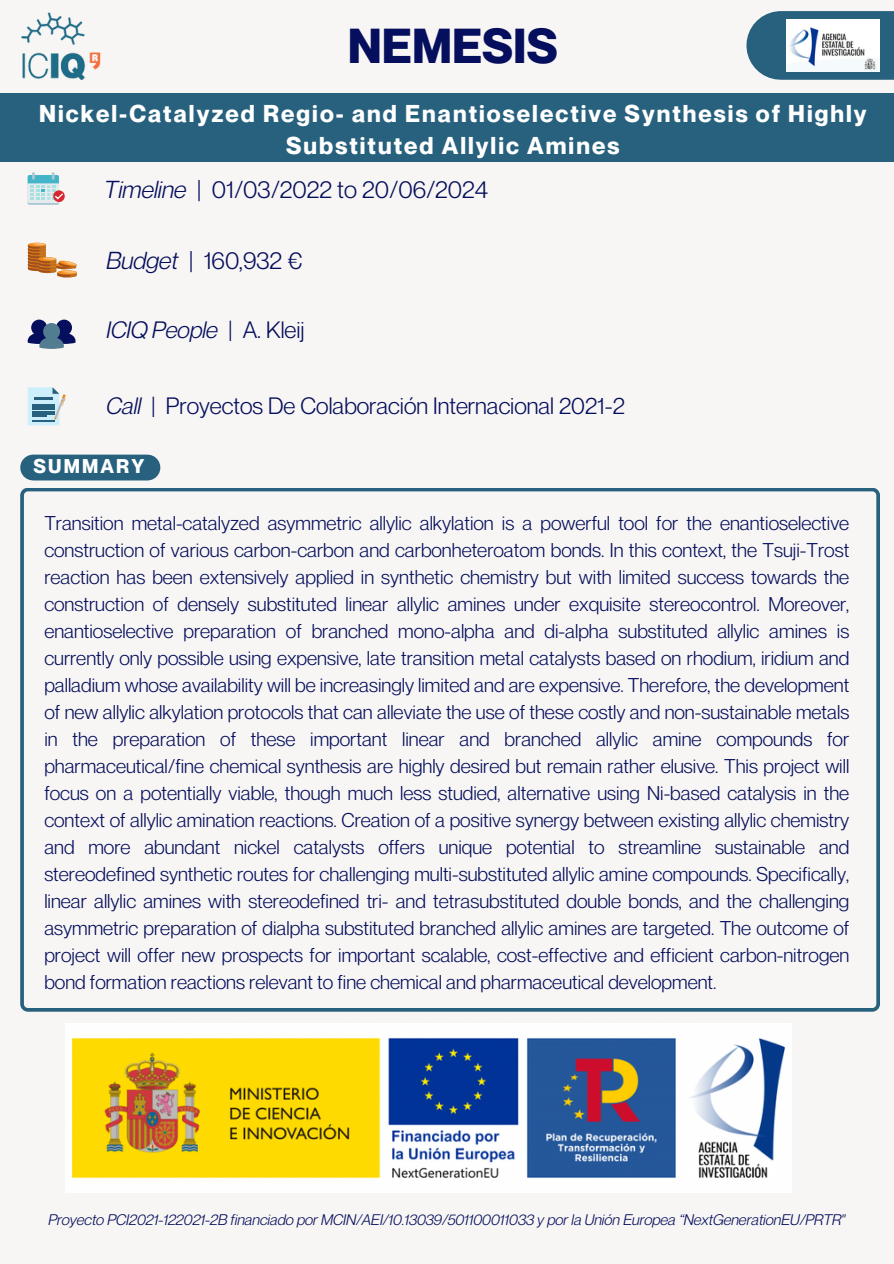
<style>
.page{position:relative;width:894px;height:1264px;background:#fff}
.page>*{position:absolute;margin:0;border:0;box-sizing:border-box;transform-origin:0 0}
.t1{font:700 48px "Neue Montreal";color:#060f5d}
.t2{font:24px "Neue Montreal";color:#060f5d}
.t3{font:700 23.85px/32.7px "Neue Montreal";letter-spacing:.085em;color:#fff;text-align:center}
.t4{font:23.1px "Neue Montreal";color:#060f5d}
.t5{font:italic 23.1px "Neue Montreal";color:#060f5d}
.t6{font:19.5px/27px "Neue Montreal";color:#060f5d;text-align:justify}
.t7{font:700 19.5px "Neue Montreal";letter-spacing:.11em;color:#fff}
.t8{font:italic 15px "Neue Montreal";color:#060f5d}
.s1{font-style:italic}
.s2{font-style:normal}
</style>
<div class="page">
<div style="left:0;top:0;width:893px;height:1263px;background:#f8f6f4"></div>
<div style="left:780px;top:11px;width:113px;height:69px;background:#27617d"></div>
<img style="left:21px;top:12px;width:80px;height:68px">
<div style="left:0;top:93px;width:893px;height:69px;background:#27617d"></div>
<div style="left:33px;top:454px;width:114px;height:26px;background:#27617d"></div>
<img style="left:786px;top:19px;width:93px;height:52px">
<svg style="left:20px;top:488px;width:859px;height:523px"></svg>
<img style="left:66px;top:1023px;width:725px;height:168px">
<svg style="left:28px;top:243px;width:49px;height:35px"></svg>
<div style="left:28px;top:177px;width:31px;height:28px;background:#aac7d4;border-radius:2px"></div>
<div style="left:28px;top:175px;width:31px;height:28px;background:#e6ecee;border-radius:2px"></div>
<svg style="left:53px;top:190px;width:12px;height:12px"></svg>
<svg style="left:28px;top:172px;width:36px;height:28px"></svg>
<svg style="left:28px;top:387px;width:38px;height:38px"></svg>
<svg style="left:28px;top:319px;width:48px;height:30px"></svg>
<h4 class="t1" style="left:347px;top:16px;width:211px">NEMESIS</h4>
<p class="t3" style="left:39px;top:96px;width:828px">Nickel-Catalyzed Regio- and Enantioselective Synthesis of Highly<br>Substituted Allylic Amines</p>
<h3 class="t2" style="left:104px;top:175px;width:385px"><span class="s1">Timeline</span> | 01/03/2022 to 20/06/2024</h3>
<p class="t2" style="left:107px;top:245px;width:197px"><span class="s1">Budget</span> | 160,932 €</p>
<p class="t5" style="left:107px;top:315px;width:200px">ICIQ People <span class="s2">| A. Kleij</span></p>
<p class="t4" style="left:107px;top:392px;width:519px"><span class="s1">Call</span> | Proyectos De Colaboración Internacional 2021-2</p>
<h3 class="t7" style="left:33px;top:454px;width:112px">SUMMARY</h3>
<p class="t6" style="left:44px;top:509px;width:806px">Transition metal-catalyzed asymmetric allylic alkylation is a powerful tool for the enantioselective construction of various carbon-carbon and carbonheteroatom bonds. In this context, the Tsuji-Trost reaction has been extensively applied in synthetic chemistry but with limited success towards the construction of densely substituted linear allylic amines under exquisite stereocontrol. Moreover, enantioselective preparation of branched mono-alpha and di-alpha substituted allylic amines is currently only possible using expensive, late transition metal catalysts based on rhodium, iridium and palladium whose availability will be increasingly limited and are expensive. Therefore, the development of new allylic alkylation protocols that can alleviate the use of these costly and non-sustainable metals in the preparation of these important linear and branched allylic amine compounds for pharmaceutical/fine chemical synthesis are highly desired but remain rather elusive. This project will focus on a potentially viable, though much less studied, alternative using Ni-based catalysis in the context of allylic amination reactions. Creation of a positive synergy between existing allylic chemistry and more abundant nickel catalysts offers unique potential to streamline sustainable and stereodefined synthetic routes for challenging multi-substituted allylic amine compounds. Specifically, linear allylic amines with stereodefined tri- and tetrasubstituted double bonds, and the challenging asymmetric preparation of dialpha substituted branched allylic amines are targeted. The outcome of project will offer new prospects for important scalable, cost-effective and efficient carbon-nitrogen bond formation reactions relevant to fine chemical and pharmaceutical development.</p>
<h3 class="t8" style="left:48px;top:1210px;width:798px">Proyecto PCI2021-122021-2B financiado por MCIN/AEI/10.13039/501100011033 y por la Unión Europea “NextGenerationEU/PRTR"</h3>
</div>
